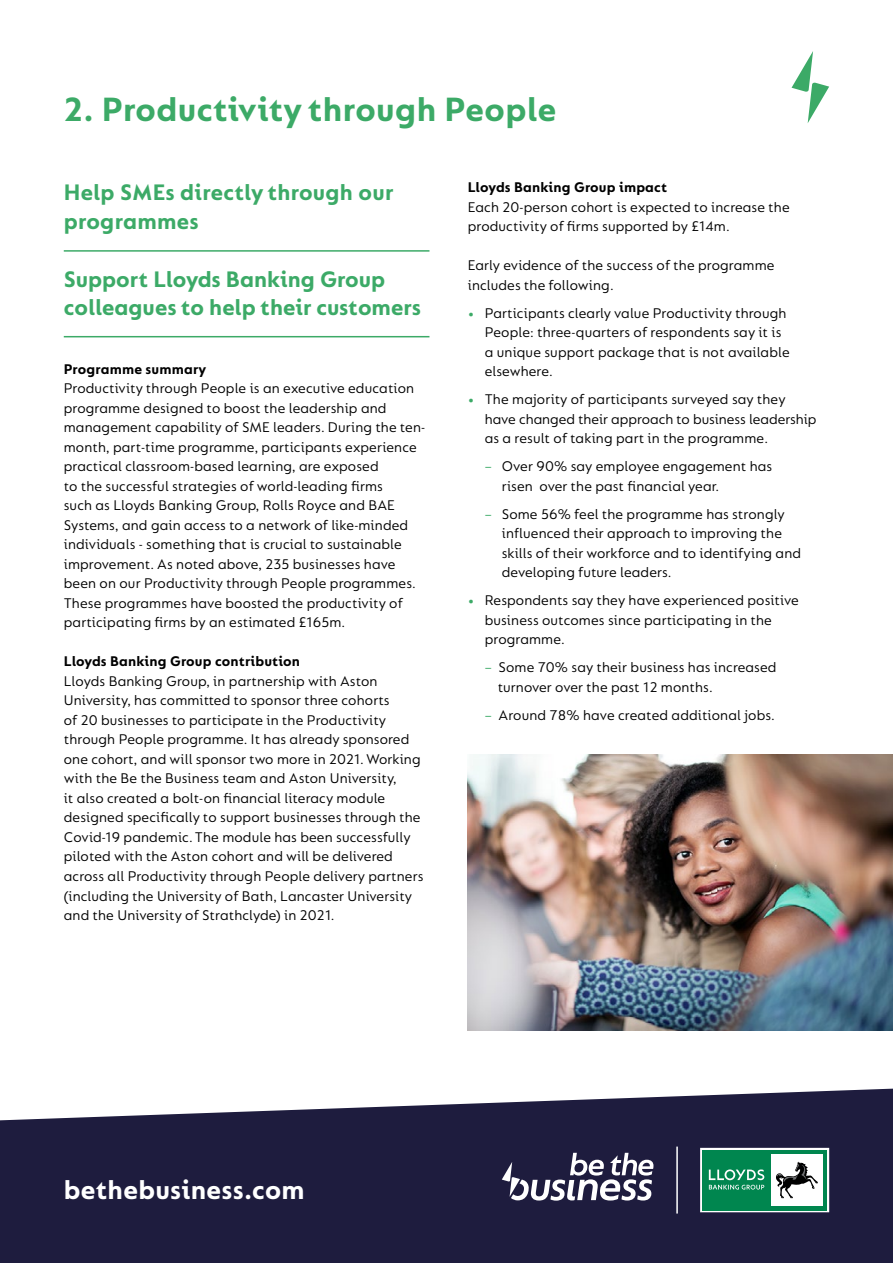
<style>
.page{position:relative;width:893px;height:1263px;background:#fff}
.page>*{position:absolute;margin:0;border:0;box-sizing:border-box;transform-origin:0 0}
.t1{font:700 36px "FS Lucas";letter-spacing:.01em;color:#3caa67}
.t2{font:700 28.5px "FS Lucas";letter-spacing:.01em;color:#fff}
.t3{font:700 24px/28.8px "FS Lucas";color:#3caa67}
.t4{font:15px/19.5px "FS Lucas";letter-spacing:.01em;color:#000}
.t5{font:700 15px "FS Lucas";letter-spacing:.01em;color:#000}
.s1{font-weight:900;color:#3caa67}
.s2{color:#3caa67}
</style>
<div class="page">
<svg style="left:0;top:1089px;width:893px;height:174px;background:#343251"></svg>
<svg style="left:502px;top:1153px;width:151px;height:48px"></svg>
<hr style="left:676px;top:1146px;width:2px;height:67px;background:#fff">
<div style="left:700px;top:1148px;width:129px;height:64px;background:linear-gradient(to right,#00864f,#00864f)"></div>
<div style="left:702px;top:1150px;width:125px;height:60px;background:#00864f"></div>
<svg style="left:709px;top:1169px;width:55px;height:20px"></svg>
<div style="left:771px;top:1154px;width:52px;height:52px;background:#fff"></div>
<svg style="left:776px;top:1162px;width:42px;height:36px"></svg>
<svg style="left:791px;top:51px;width:38px;height:72px"></svg>
<hr style="left:64px;top:250px;width:365px;height:2px;background:#3caa67">
<hr style="left:64px;top:336px;width:365px;height:1px;background:#3caa67">
<img style="left:468px;top:754px;width:425px;height:276px">
<h1 class="t1" style="left:64px;top:88px;width:494px">2. Productivity through People</h1>
<h3 class="t3" style="left:64px;top:178px;width:331px">Help SMEs directly through our programmes</h3>
<h3 class="t3" style="left:64px;top:264px;width:359px">Support Lloyds Banking Group colleagues to help their customers</h3>
<p class="t5" style="left:64px;top:360px;width:144px">Programme summary</p>
<p class="t4" style="left:64px;top:378px;width:363px">Productivity through People is an executive education programme designed to boost the leadership and management capability of SME leaders. During the ten&shy;month, part-time programme, participants experience practical classroom-based learning, are exposed<br>to the successful strategies of world-leading firms<br>such as Lloyds Banking Group, Rolls Royce and BAE Systems, and gain access to a network of like-minded individuals - something that is crucial to sustainable improvement. As noted above, 235 businesses have been on our Productivity through People programmes.<br>These programmes have boosted the productivity of participating firms by an estimated £165m.</p>
<p class="t5" style="left:64px;top:653px;width:238px">Lloyds Banking Group contribution</p>
<p class="t4" style="left:64px;top:671px;width:361px">Lloyds Banking Group, in partnership with Aston University, has committed to sponsor three cohorts<br>of 20 businesses to participate in the Productivity through People programme. It has already sponsored one cohort, and will sponsor two more in 2021. Working with the Be the Business team and Aston University,<br>it also created a bolt-on financial literacy module designed specifically to support businesses through the Covid-19 pandemic. The module has been successfully piloted with the Aston cohort and will be delivered across all Productivity through People delivery partners (including the University of Bath, Lancaster University and the University of Strathclyde) in 2021.</p>
<p class="t5" style="left:468px;top:179px;width:201px">Lloyds Banking Group impact</p>
<p class="t4" style="left:468px;top:197px;width:323px">Each 20-person cohort is expected to increase the productivity of firms supported by £14m.</p>
<p class="t4" style="left:468px;top:255px;width:308px">Early evidence of the success of the programme includes the following.</p>
<p class="t4" style="left:485px;top:303px;width:306px;text-indent:-17px"><span class="s1">•</span> Participants clearly value Productivity through People: three-quarters of respondents say it is a unique support package that is not available elsewhere.</p>
<p class="t4" style="left:485px;top:389px;width:333px;text-indent:-17px"><span class="s1">•</span> The majority of participants surveyed say they have changed their approach to business leadership as a result of taking part in the programme.</p>
<p class="t4" style="left:502px;top:456px;width:272px;text-indent:-17px"><span class="s2">–</span> Over 90% say employee engagement has risen over the past financial year.</p>
<p class="t4" style="left:502px;top:504px;width:301px;text-indent:-17px"><span class="s2">–</span> Some 56% feel the programme has strongly influenced their approach to improving the skills of their workforce and to identifying and developing future leaders.</p>
<p class="t4" style="left:485px;top:590px;width:316px;text-indent:-17px"><span class="s1">•</span> Respondents say they have experienced positive business outcomes since participating in the programme.</p>
<p class="t4" style="left:498px;top:657px;width:280px;text-indent:-13px"><span class="s2">–</span> Some 70% say their business has increased turnover over the past 12 months.</p>
<p class="t4" style="left:485px;top:705px;width:292px"><span class="s2">–</span> Around 78% have created additional jobs.</p>
<h2 class="t2" style="left:64px;top:1173px;width:242px">bethebusiness.com</h2>
</div>
